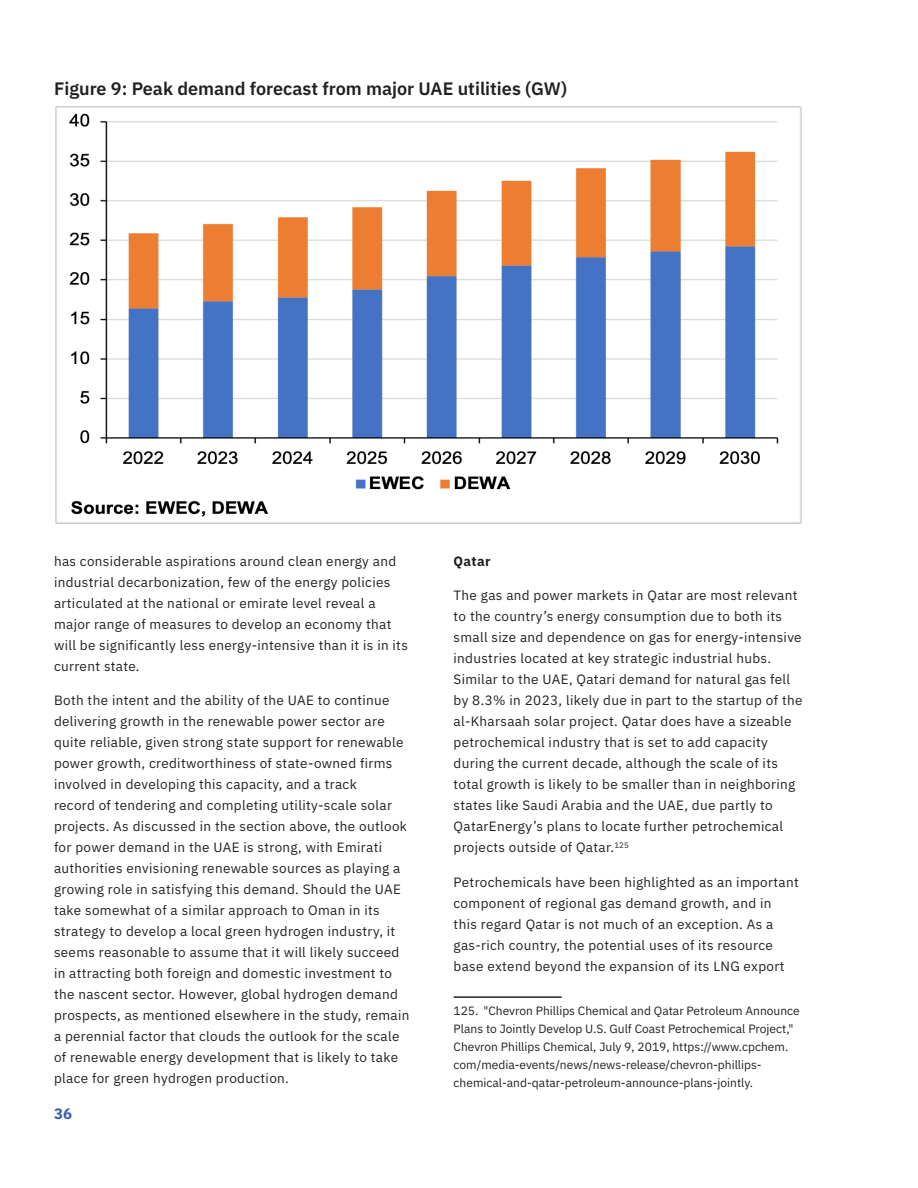
<style>
.page{position:relative;width:918px;height:1188px;background:#fff}
.page>*{position:absolute;margin:0;border:0;box-sizing:border-box;transform-origin:0 0}
.Foot_Note{font:600 18px "IBM Plex Sans";color:#231f20}
.t1{font:700 15px "IBM Plex Sans";color:#355eab}
.Paragraph_Style{font:13.5px/21px "IBM Plex Sans";letter-spacing:.025em;color:#231f20}
.Paragraph_Style-2{font:700 13.5px "IBM Plex Sans";letter-spacing:.025em;color:#231f20}
.Foot_Note-2{font:12px/18px "IBM Plex Sans";color:#231f20}
</style>
<div class="page">
<hr style="left:454px;top:996px;width:108px;height:2px;background:#231f20">
<img style="left:55px;top:106px;width:747px;height:418px">
<p class="Foot_Note" style="left:54px;top:75px;width:515px">Figure 9: Peak demand forecast from major UAE utilities (GW)</p>
<p class="Paragraph_Style" style="left:54px;top:549px;width:355px">has considerable aspirations around clean energy and industrial decarbonization, few of the energy policies articulated at the national or emirate level reveal a major range of measures to develop an economy that will be significantly less energy-intensive than it is in its current state.</p>
<p class="Paragraph_Style" style="left:54px;top:689px;width:357px">Both the intent and the ability of the UAE to continue delivering growth in the renewable power sector are quite reliable, given strong state support for renewable power growth, creditworthiness of state-owned firms involved in developing this capacity, and a track<br>record of tendering and completing utility-scale solar projects. As discussed in the section above, the outlook for power demand in the UAE is strong, with Emirati authorities envisioning renewable sources as playing a growing role in satisfying this demand. Should the UAE take somewhat of a similar approach to Oman in its strategy to develop a local green hydrogen industry, it seems reasonable to assume that it will likely succeed in attracting both foreign and domestic investment to the nascent sector. However, global hydrogen demand prospects, as mentioned elsewhere in the study, remain a perennial factor that clouds the outlook for the scale of renewable energy development that is likely to take place for green hydrogen production.</p>
<p class="t1" style="left:54px;top:1101px;width:19px">36</p>
<p class="Paragraph_Style-2" style="left:454px;top:550px;width:38px">Qatar</p>
<p class="Paragraph_Style" style="left:454px;top:584px;width:350px">The gas and power markets in Qatar are most relevant to the country’s energy consumption due to both its small size and dependence on gas for energy-intensive industries located at key strategic industrial hubs.<br>Similar to the UAE, Qatari demand for natural gas fell by 8.3% in 2023, likely due in part to the startup of the al-Kharsaah solar project. Qatar does have a sizeable petrochemical industry that is set to add capacity during the current decade, although the scale of its total growth is likely to be smaller than in neighboring states like Saudi Arabia and the UAE, due partly to QatarEnergy’s plans to locate further petrochemical projects outside of Qatar.<sup>125</sup></p>
<p class="Paragraph_Style" style="left:454px;top:870px;width:347px">Petrochemicals have been highlighted as an important component of regional gas demand growth, and in<br>this regard Qatar is not much of an exception. As a gas-rich country, the potential uses of its resource base extend beyond the expansion of its LNG export</p>
<p class="Foot_Note-2" style="left:454px;top:1001px;width:348px">125. "Chevron Phillips Chemical and Qatar Petroleum Announce Plans to Jointly Develop U.S. Gulf Coast Petrochemical Project," Chevron Phillips Chemical, July 9, 2019, https://www.cpchem. com/media-events/news/news-release/chevron-phillips&shy;chemical-and-qatar-petroleum-announce-plans-jointly.</p>
</div>
